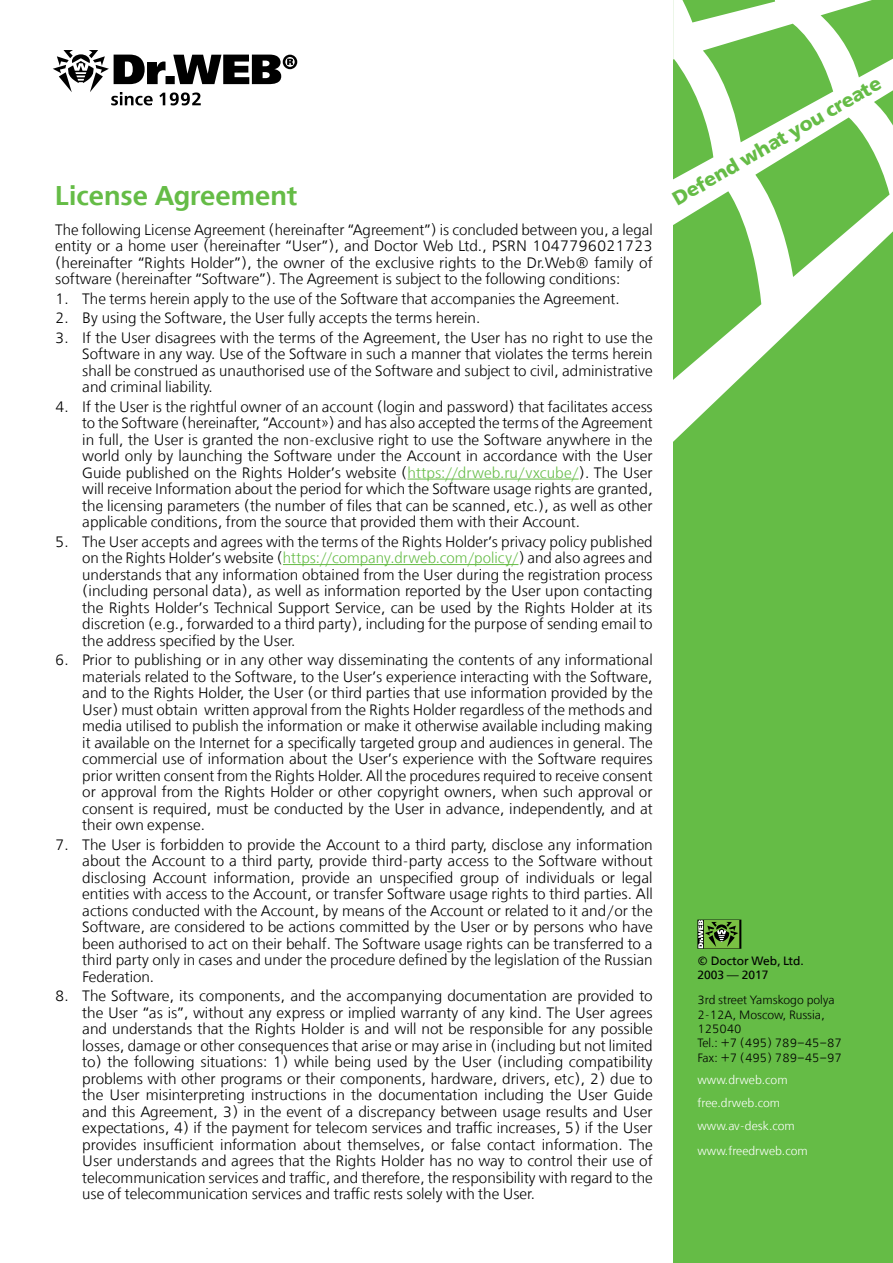
<style>
.page{position:relative;width:893px;height:1263px;background:#fff}
.page>*{position:absolute;margin:0;border:0;box-sizing:border-box;transform-origin:0 0}
.t1{font:27px "Free Set Demi Bold C";color:#65bc46}
.t2{font:19.5px "Free Set Bold C";color:#65bc46}
.t3{font:15px/16.5px "Free Set Light C";color:#000;text-align:justify}
.t4{font:12px/14.4px "Free Set Light C";color:#000}
.t5{font:12px/22.6px "Free Set Light C";color:#fff}
.t6{font:12px/14.4px "Free Set C";color:#000}
.s1{color:#65bc46}
</style>
<div class="page">
<div style="left:673px;top:0;width:220px;height:1263px;background:#65bc46"></div>
<svg style="left:673px;top:0;width:220px;height:442px"></svg>
<hr style="left:408px;top:479px;width:171px;height:1px;background:#65bc46">
<hr style="left:283px;top:564px;width:235px;height:1px;background:#65bc46">
<svg style="left:697px;top:920px;width:44px;height:29px"></svg>
<svg style="left:53px;top:50px;width:244px;height:55px"></svg>
<h1 class="t1" style="left:55px;top:181px;width:244px">License Agreement</h1>
<p class="t3" style="left:55px;top:222px;width:599px">The following License Agreement (hereinafter “Agreement”) is concluded between you, a legal entity or a home user (hereinafter “User”), and Doctor Web Ltd., PSRN 1047796021723 (hereinafter “Rights Holder”), the owner of the exclusive rights to the Dr.Web® family of software (hereinafter “Software”). The Agreement is subject to the following conditions:</p>
<p class="t3" style="left:55px;top:291px;width:566px">1. The terms herein apply to the use of the Software that accompanies the Agreement.</p>
<p class="t3" style="left:55px;top:310px;width:427px">2. By using the Software, the User fully accepts the terms herein.</p>
<p class="t3" style="left:82px;top:330px;width:572px;text-indent:-27px">3. If the User disagrees with the terms of the Agreement, the User has no right to use the Software in any way. Use of the Software in such a manner that violates the terms herein shall be construed as unauthorised use of the Software and subject to civil, administrative and criminal liability.</p>
<p class="t3" style="left:82px;top:399px;width:572px;text-indent:-27px">4. If the User is the rightful owner of an account (login and password) that facilitates access to the Software (hereinafter, “Account») and has also accepted the terms of the Agreement in full, the User is granted the non-exclusive right to use the Software anywhere in the world only by launching the Software under the Account in accordance with the User Guide published on the Rights Holder’s website (<span class="s1">https://drweb.ru/vxcube/</span>). The User will receive Information about the period for which the Software usage rights are granted, the licensing parameters (the number of files that can be scanned, etc.), as well as other applicable conditions, from the source that provided them with their Account.</p>
<p class="t3" style="left:82px;top:534px;width:572px;text-indent:-27px">5. The User accepts and agrees with the terms of the Rights Holder’s privacy policy published on the Rights Holder’s website (<span class="s1">https://company.drweb.com/policy/</span>) and also agrees and understands that any information obtained from the User during the registration process (including personal data), as well as information reported by the User upon contacting the Rights Holder’s Technical Support Service, can be used by the Rights Holder at its discretion (e.g., forwarded to a third party), including for the purpose of sending email to the address specified by the User.</p>
<p class="t3" style="left:82px;top:652px;width:572px;text-indent:-27px">6. Prior to publishing or in any other way disseminating the contents of any informational materials related to the Software, to the User’s experience interacting with the Software, and to the Rights Holder, the User (or third parties that use information provided by the User) must obtain written approval from the Rights Holder regardless of the methods and media utilised to publish the information or make it otherwise available including making it available on the Internet for a specifically targeted group and audiences in general. The commercial use of information about the User’s experience with the Software requires prior written consent from the Rights Holder. All the procedures required to receive consent or approval from the Rights Holder or other copyright owners, when such approval or consent is required, must be conducted by the User in advance, independently, and at their own expense.</p>
<p class="t3" style="left:82px;top:837px;width:572px;text-indent:-27px">7. The User is forbidden to provide the Account to a third party, disclose any information about the Account to a third party, provide third-party access to the Software without disclosing Account information, provide an unspecified group of individuals or legal entities with access to the Account, or transfer Software usage rights to third parties. All actions conducted with the Account, by means of the Account or related to it and/or the Software, are considered to be actions committed by the User or by persons who have been authorised to act on their behalf. The Software usage rights can be transferred to a third party only in cases and under the procedure defined by the legislation of the Russian Federation.</p>
<p class="t3" style="left:82px;top:988px;width:572px;text-indent:-27px">8. The Software, its components, and the accompanying documentation are provided to the User “as is”, without any express or implied warranty of any kind. The User agrees and understands that the Rights Holder is and will not be responsible for any possible losses, damage or other consequences that arise or may arise in (including but not limited to) the following situations: 1) while being used by the User (including compatibility problems with other programs or their components, hardware, drivers, etc), 2) due to the User misinterpreting instructions in the documentation including the User Guide and this Agreement, 3) in the event of a discrepancy between usage results and User expectations, 4) if the payment for telecom services and traffic increases, 5) if the User provides insufficient information about themselves, or false contact information. The User understands and agrees that the Rights Holder has no way to control their use of telecommunication services and traffic, and therefore, the responsibility with regard to the use of telecommunication services and traffic rests solely with the User.</p>
<h2 class="t2" style="left:668px;top:190px;width:239px;rotate:-30deg">Defend what you create</h2>
<p class="t6" style="left:697px;top:953px;width:108px">© Doctor Web, Ltd.<br>2003 — 2017</p>
<p class="t4" style="left:697px;top:993px;width:146px">3rd street Yamskogo polya<br>2-12А, Moscow, Russia,<br>125040<br>Tel.: +7 (495) 789–45–87<br>Fax: +7 (495) 789–45–97</p>
<p class="t5" style="left:697px;top:1069px;width:99px">www.drweb.com free.drweb.com www.av-desk.com</p>
<p class="t5" style="left:697px;top:1140px;width:112px">www.freedrweb.com</p>
</div>
